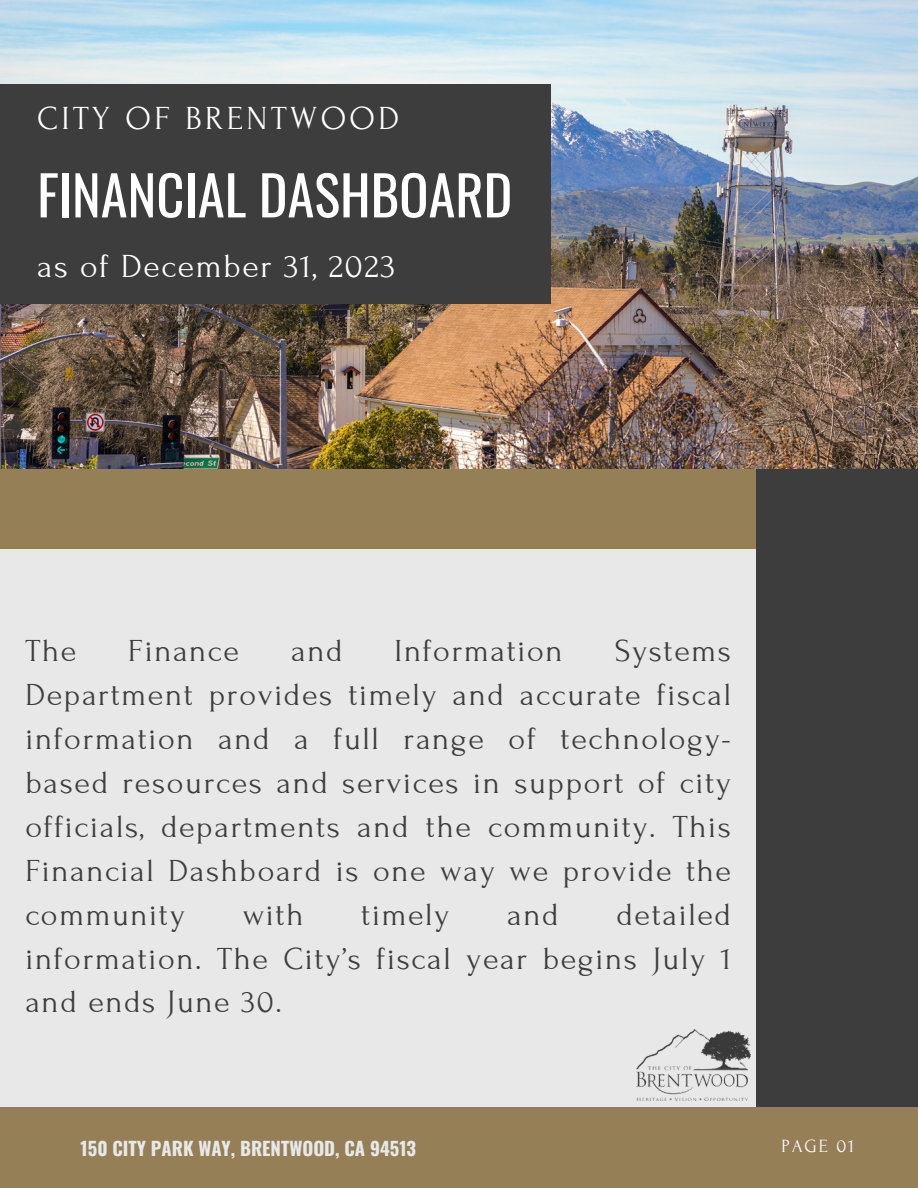
<style>
.page{position:relative;width:918px;height:1188px;background:#e8e8e8}
.page>*{position:absolute;margin:0;border:0;box-sizing:border-box;transform-origin:0 0}
.t1{font:54.45px "Oswald";color:#fff}
.t2{font:33.6px "Forum";letter-spacing:.05em;color:#fff}
.t3{font:33.6px "Forum";letter-spacing:.1em;color:#fff}
.t4{font:32.1px/43.8px "Forum";letter-spacing:.05em;color:#3d3d3d;text-align:justify}
.t5{font:700 18.75px "Oswald";color:#e8e8e8}
.t6{font:18.6px "Forum";letter-spacing:.1em;color:#fff}
</style>
<div class="page">
<div style="left:0;top:388px;width:879px;height:161px;background:#947f57"></div>
<div style="left:756px;top:342px;width:162px;height:846px;background:#3d3d3d"></div>
<img style="left:0;top:0;width:918px;height:468px">
<div style="left:0;top:84px;width:550px;height:219px;background:#3d3d3d"></div>
<div style="left:0;top:1107px;width:918px;height:81px;background:#947f57"></div>
<img style="left:636px;top:1030px;width:114px;height:70px">
<h3 class="t3" style="left:37px;top:101px;width:364px">CITY OF BRENTWOOD</h3>
<h1 class="t1" style="left:37px;top:152px;width:477px">FINANCIAL DASHBOARD</h1>
<h3 class="t2" style="left:37px;top:248px;width:359px">as of December 31, 2023</h3>
<p class="t4" style="left:25px;top:630px;width:707px;text-indent:589px">Systems Department provides timely and accurate fiscal information and a full range of technology&shy;based resources and services in support of city officials, departments and the community. This Financial Dashboard is one way we provide the community</p>
<p class="t4" style="left:25px;top:630px;width:52px">The</p>
<p class="t4" style="left:128px;top:630px;width:112px">Finance</p>
<p class="t4" style="left:291px;top:630px;width:53px">and</p>
<p class="t4" style="left:395px;top:630px;width:169px">Information</p>
<p class="t4" style="left:25px;top:893px;width:707px;text-indent:591px">detailed information. The City’s fiscal year begins July 1 and ends June 30.</p>
<p class="t4" style="left:243px;top:893px;width:62px">with</p>
<p class="t4" style="left:361px;top:893px;width:90px">timely</p>
<p class="t4" style="left:507px;top:893px;width:53px">and</p>
<p class="t5" style="left:81px;top:1134px;width:337px">150 CITY PARK WAY, BRENTWOOD, CA 94513</p>
<h4 class="t6" style="left:781px;top:1136px;width:74px">PAGE 01</h4>
</div>
